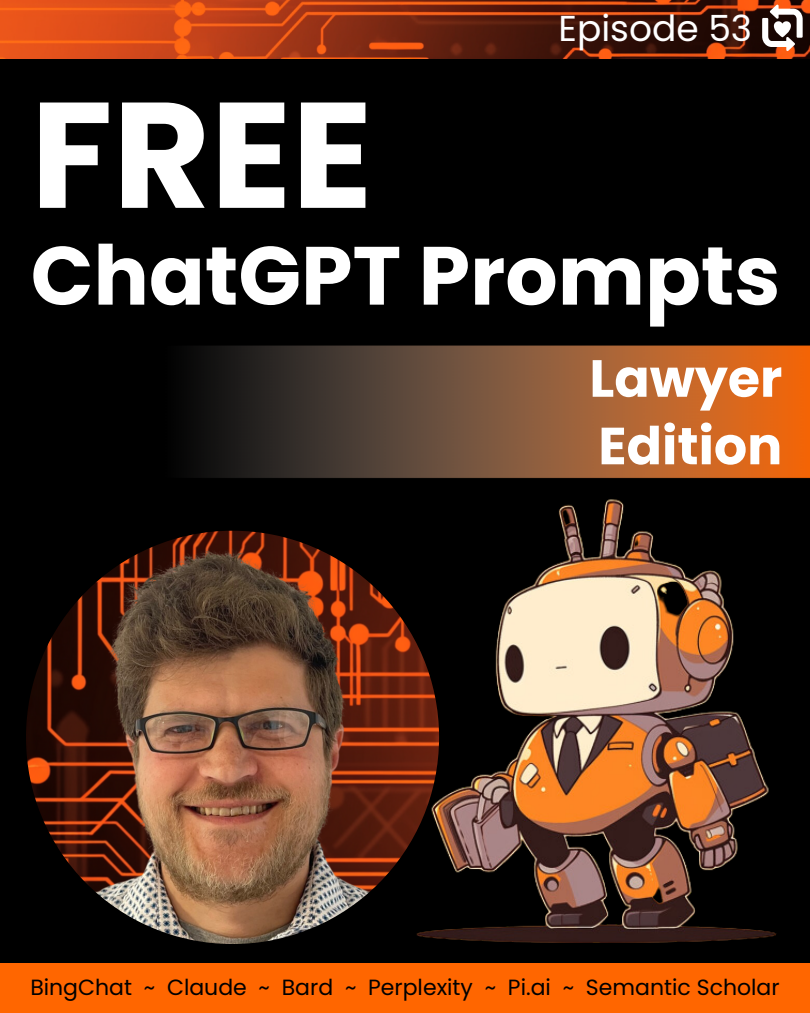
<style>
.page{position:relative;width:810px;height:1013px;background:#fff}
.page>*{position:absolute;margin:0;border:0;box-sizing:border-box;transform-origin:0 0}
.t1{font:700 150px "Poppins";color:#fff}
.t2{font:700 82.4px "Poppins";color:#fff}
.t3{font:700 52.2px "Poppins";color:#fff}
.t4{font:36px "Poppins";color:#fff}
.t5{font:22px "Poppins";color:#000}
</style>
<div class="page">
<div style="left:0;top:0;width:810px;height:1012px;background:#000"></div>
<img style="left:26px;top:530px;width:413px;height:414px;border-radius:50%">
<img style="left:0;top:0;width:810px;height:58px">
<svg style="left:762px;top:5px;width:41px;height:46px;background:#988179"></svg>
<img style="left:191px;top:345px;width:619px;height:133px">
<div style="left:0;top:963px;width:810px;height:49px;background:#f60"></div>
<img style="left:343px;top:463px;width:467px;height:480px">
<p class="t4" style="left:559px;top:3px;width:195px">Episode 53</p>
<p class="t1" style="left:31px;top:50px;width:344px">FREE</p>
<p class="t2" style="left:31px;top:218px;width:751px">ChatGPT Prompts</p>
<p class="t3" style="left:589px;top:342px;width:194px">Lawyer</p>
<p class="t3" style="left:598px;top:409px;width:185px">Edition</p>
<p class="t5" style="left:30px;top:972px;width:751px">BingChat ~ Claude ~ Bard ~ Perplexity ~ Pi.ai ~ Semantic Scholar</p>
</div>
